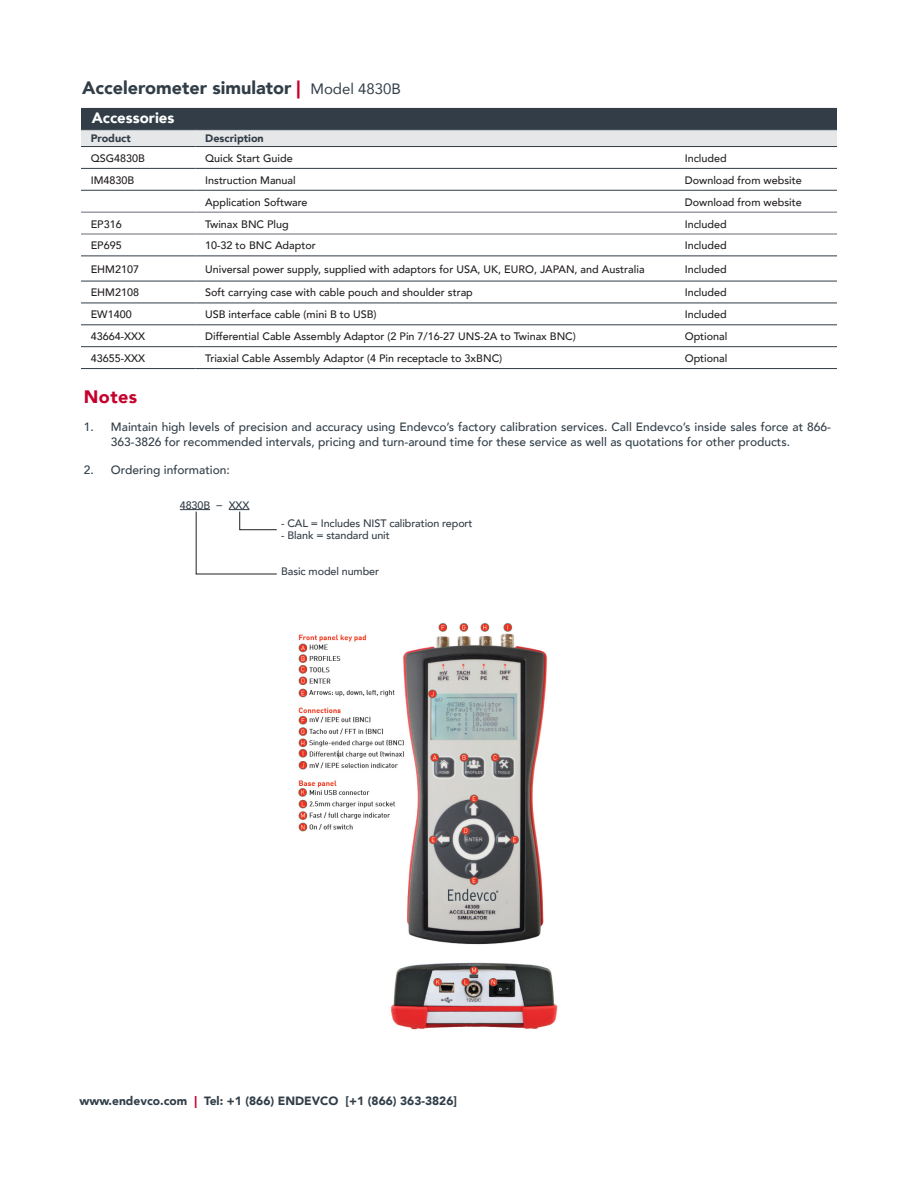
<style>
.page{position:relative;width:918px;height:1188px;background:#fff}
.page>*{position:absolute;margin:0;border:0;box-sizing:border-box;transform-origin:0 0}
.DS_Title{font:900 18px "Avenir";color:#313e48}
.Body_copy{font:900 18px "Avenir";letter-spacing:.02em;color:#c5002e}
.TABLE-header{font:900 15px "Avenir";color:#fff}
.t1{font:500 12px/14.4px "Avenir";color:#313e48}
.Body_copy-2{font:900 12px "Avenir";color:#313e48}
.TABLE-specs{font:500 10.8px "Avenir";color:#231f20}
.t2{font:500 10.8px "Avenir";letter-spacing:-.01em;color:#323d47}
.TABLE-specs-2{font:900 10.8px "Avenir";color:#323d47}
.s1{color:#c5002e}
.s2{font-weight:400;font-size:15px}
</style>
<div class="page">
<svg style="left:81px;top:108px;width:756px;height:38px;background:#7e858c"></svg>
<svg style="left:81px;top:167px;width:756px;height:181px"></svg>
<hr style="left:81px;top:129px;width:114px;height:1px;background:#323d47">
<hr style="left:195px;top:129px;width:480px;height:1px;background:#323d47">
<hr style="left:675px;top:129px;width:162px;height:1px;background:#323d47">
<hr style="left:81px;top:146px;width:114px;height:1px;background:#323d47">
<hr style="left:195px;top:146px;width:480px;height:1px;background:#323d47">
<hr style="left:675px;top:146px;width:162px;height:1px;background:#323d47">
<hr style="left:81px;top:168px;width:114px;height:1px;background:#323d47">
<hr style="left:195px;top:168px;width:480px;height:1px;background:#323d47">
<hr style="left:675px;top:168px;width:162px;height:1px;background:#323d47">
<hr style="left:81px;top:190px;width:114px;height:1px;background:#323d47">
<hr style="left:195px;top:190px;width:480px;height:1px;background:#323d47">
<hr style="left:675px;top:190px;width:162px;height:1px;background:#323d47">
<hr style="left:81px;top:256px;width:114px;height:1px;background:#323d47">
<hr style="left:195px;top:256px;width:480px;height:1px;background:#323d47">
<hr style="left:675px;top:256px;width:162px;height:1px;background:#323d47">
<hr style="left:81px;top:281px;width:114px;height:1px;background:#323d47">
<hr style="left:195px;top:281px;width:480px;height:1px;background:#323d47">
<hr style="left:675px;top:281px;width:162px;height:1px;background:#323d47">
<hr style="left:81px;top:303px;width:114px;height:1px;background:#323d47">
<hr style="left:195px;top:303px;width:480px;height:1px;background:#323d47">
<hr style="left:675px;top:303px;width:162px;height:1px;background:#323d47">
<hr style="left:81px;top:324px;width:114px;height:1px;background:#323d47">
<hr style="left:195px;top:324px;width:480px;height:1px;background:#323d47">
<hr style="left:675px;top:324px;width:162px;height:1px;background:#323d47">
<hr style="left:81px;top:346px;width:114px;height:1px;background:#323d47">
<hr style="left:195px;top:346px;width:480px;height:1px;background:#323d47">
<hr style="left:675px;top:346px;width:162px;height:1px;background:#323d47">
<hr style="left:81px;top:368px;width:114px;height:1px;background:#323d47">
<hr style="left:195px;top:368px;width:480px;height:1px;background:#323d47">
<hr style="left:675px;top:368px;width:162px;height:1px;background:#323d47">
<hr style="left:81px;top:212px;width:114px;height:1px;background:#696b74">
<hr style="left:195px;top:212px;width:480px;height:1px;background:#696b74">
<hr style="left:675px;top:212px;width:162px;height:1px;background:#696b74">
<hr style="left:81px;top:234px;width:114px;height:1px;background:#696b74">
<hr style="left:195px;top:234px;width:480px;height:1px;background:#696b74">
<hr style="left:675px;top:234px;width:162px;height:1px;background:#696b74">
<img style="left:298px;top:622px;width:259px;height:408px">
<hr style="left:180px;top:509px;width:30px;height:1px;background:#323d47">
<svg style="left:196px;top:509px;width:81px;height:65px"></svg>
<p class="DS_Title" style="left:82px;top:73px;width:321px">Accelerometer simulator <span class="s1">|</span> <span class="s2">Model 4830B</span></p>
<p class="TABLE-header" style="left:92px;top:105px;width:84px">Accessories</p>
<p class="TABLE-specs-2" style="left:91px;top:129px;width:42px">Product</p>
<p class="TABLE-specs-2" style="left:205px;top:129px;width:60px">Description</p>
<p class="TABLE-specs" style="left:91px;top:149px;width:56px">QSG4830B</p>
<p class="TABLE-specs" style="left:205px;top:149px;width:89px">Quick Start Guide</p>
<p class="TABLE-specs" style="left:685px;top:149px;width:44px">Included</p>
<p class="TABLE-specs" style="left:91px;top:171px;width:45px">IM4830B</p>
<p class="TABLE-specs" style="left:205px;top:171px;width:92px">Instruction Manual</p>
<p class="TABLE-specs" style="left:685px;top:171px;width:119px">Download from website</p>
<p class="TABLE-specs" style="left:205px;top:193px;width:104px">Application Software</p>
<p class="TABLE-specs" style="left:685px;top:193px;width:119px">Download from website</p>
<p class="TABLE-specs" style="left:91px;top:214px;width:33px">EP316</p>
<p class="TABLE-specs" style="left:205px;top:214px;width:85px">Twinax BNC Plug</p>
<p class="TABLE-specs" style="left:685px;top:214px;width:44px">Included</p>
<p class="TABLE-specs" style="left:91px;top:236px;width:33px">EP695</p>
<p class="TABLE-specs" style="left:205px;top:236px;width:112px">10-32 to BNC Adaptor</p>
<p class="TABLE-specs" style="left:685px;top:236px;width:44px">Included</p>
<p class="TABLE-specs" style="left:91px;top:260px;width:50px">EHM2107</p>
<p class="TABLE-specs" style="left:205px;top:260px;width:441px">Universal power supply, supplied with adaptors for USA, UK, EURO, JAPAN, and Australia</p>
<p class="TABLE-specs" style="left:685px;top:260px;width:44px">Included</p>
<p class="TABLE-specs" style="left:91px;top:283px;width:50px">EHM2108</p>
<p class="TABLE-specs" style="left:205px;top:283px;width:269px">Soft carrying case with cable pouch and shoulder strap</p>
<p class="TABLE-specs" style="left:685px;top:283px;width:44px">Included</p>
<p class="TABLE-specs" style="left:91px;top:305px;width:43px">EW1400</p>
<p class="TABLE-specs" style="left:205px;top:305px;width:173px">USB interface cable (mini B to USB)</p>
<p class="TABLE-specs" style="left:685px;top:305px;width:44px">Included</p>
<p class="TABLE-specs" style="left:91px;top:327px;width:56px">43664-XXX</p>
<p class="TABLE-specs" style="left:205px;top:327px;width:372px">Differential Cable Assembly Adaptor (2 Pin 7/16-27 UNS-2A to Twinax BNC)</p>
<p class="TABLE-specs" style="left:685px;top:327px;width:44px">Optional</p>
<p class="TABLE-specs" style="left:91px;top:349px;width:56px">43655-XXX</p>
<p class="TABLE-specs" style="left:205px;top:349px;width:299px">Triaxial Cable Assembly Adaptor (4 Pin receptacle to 3xBNC)</p>
<p class="TABLE-specs" style="left:685px;top:349px;width:44px">Optional</p>
<p class="Body_copy" style="left:84px;top:382px;width:55px">Notes</p>
<p class="t1" style="left:111px;top:419px;width:722px;text-indent:-27px">1. Maintain high levels of precision and accuracy using Endevco’s factory calibration services. Call Endevco’s inside sales force at 866-<br>363-3826 for recommended intervals, pricing and turn-around time for these service as well as quotations for other products.</p>
<p class="t1" style="left:84px;top:461px;width:147px">2. Ordering information:</p>
<p class="t2" style="left:180px;top:496px;width:71px">4830B − XXX</p>
<p class="t2" style="left:281px;top:514px;width:193px">- CAL = Includes NIST calibration report</p>
<p class="t2" style="left:281px;top:526px;width:110px">- Blank = standard unit</p>
<p class="t2" style="left:281px;top:562px;width:99px">Basic model number</p>
<p class="Body_copy-2" style="left:80px;top:1090px;width:379px">www.endevco.com <span class="s1">|</span> Tel: +1 (866) ENDEVCO [+1 (866) 363-3826]</p>
</div>
